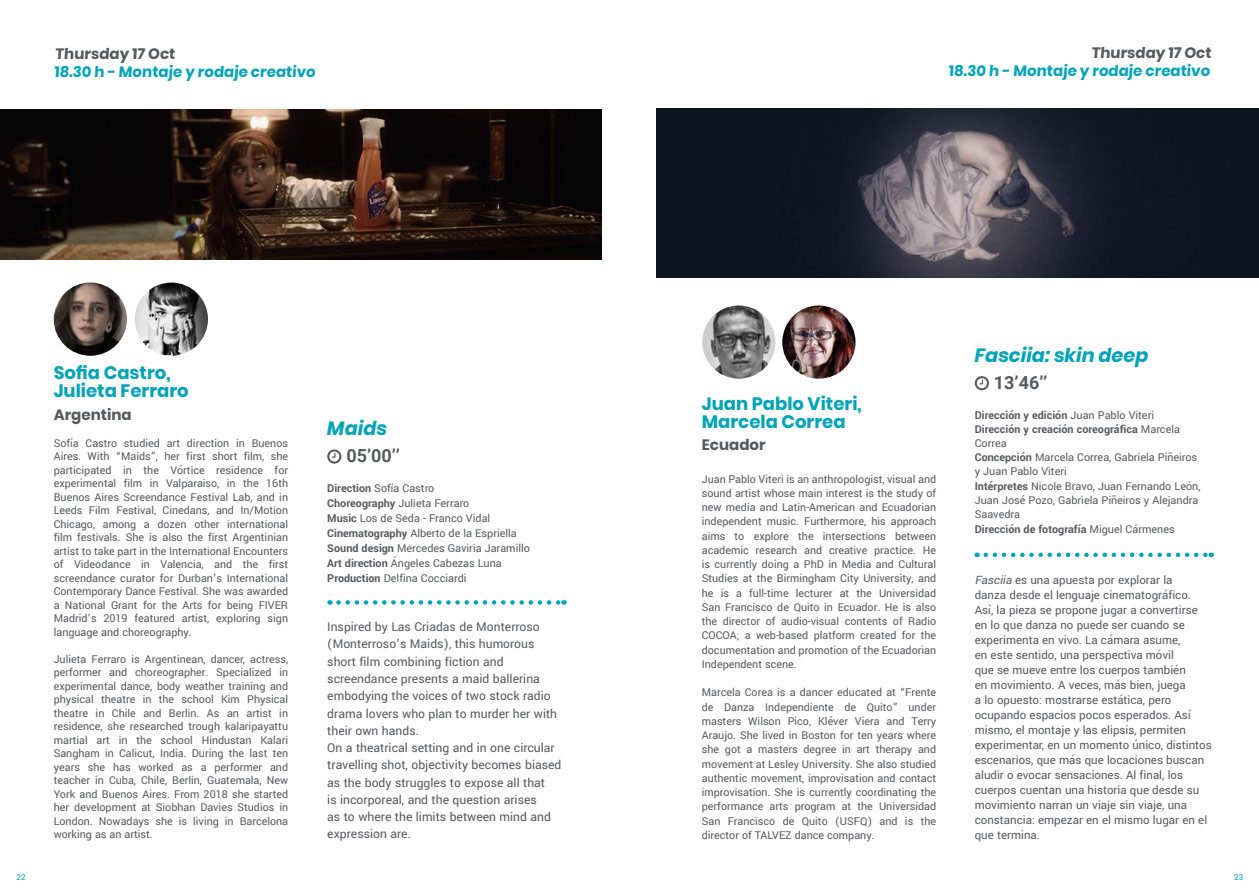
<style>
.page{position:relative;width:1259px;height:893px;background:#fff}
.page>*{position:absolute;margin:0;border:0;box-sizing:border-box;transform-origin:0 0}
.t1{font:italic 700 19.2px "Poppins";color:#00a4b9}
.t2{font:700 18px/18px "Poppins";color:#00a4b9}
.t3{font:700 18px "Roboto";color:#58595b}
.t4{font:700 15px "Poppins";color:#00a4b9}
.t5{font:700 15px "Poppins";color:#58595b}
.t6{font:13.5px/17.2px "Yantramanav";color:#58595b}
.t7{font:12.75px/15px "Yantramanav";color:#58595b}
.t8{font:12px/13.5px "Yantramanav";color:#58595b;text-align:justify}
.t9{font:9px "Yantramanav";color:#00a4b9}
.s1{font-weight:700}
.s2{font-style:italic}
</style>
<div class="page">
<img style="left:0;top:109px;width:601px;height:150px">
<svg style="left:338px;top:600px;width:226px;height:5px"></svg>
<svg style="left:327px;top:449px;width:14px;height:15px"></svg>
<img style="left:54px;top:283px;width:73px;height:73px;border-radius:37px">
<img style="left:135px;top:283px;width:73px;height:73px;border-radius:37px">
<img style="left:656px;top:108px;width:603px;height:169px">
<svg style="left:985px;top:553px;width:226px;height:4px"></svg>
<svg style="left:974px;top:376px;width:15px;height:14px"></svg>
<img style="left:702px;top:305px;width:73px;height:74px;border-radius:37px">
<img style="left:782px;top:305px;width:73px;height:74px;border-radius:37px">
<p class="t5" style="left:55px;top:43px;width:123px">Thursday 17 Oct</p>
<p class="t4" style="left:54px;top:61px;width:264px">18.30 h - Montaje y rodaje creativo</p>
<h2 class="t2" style="left:54px;top:364px;width:136px">Sofia Castro,<br>Julieta Ferraro</h2>
<p class="t5" style="left:54px;top:404px;width:79px">Argentina</p>
<p class="t8" style="left:54px;top:436px;width:236px">Sofía Castro studied art direction in Buenos Aires. With “Maids”, her first short film, she participated in the Vórtice residence for experimental film in Valparaiso, in the 16th Buenos Aires Screendance Festival Lab, and in Leeds Film Festival, Cinedans, and In/Motion Chicago, among a dozen other international film festivals. She is also the first Argentinian artist to take part in the International Encounters of Videodance in Valencia, and the first screendance curator for Durban’s International Contemporary Dance Festival. She was awarded a National Grant for the Arts for being FIVER Madrid’s 2019 featured artist, exploring sign language and choreography.</p>
<p class="t8" style="left:54px;top:652px;width:236px">Julieta Ferraro is Argentinean, dancer, actress, performer and choreographer. Specialized in experimental dance, body weather training and physical theatre in the school Kim Physical theatre in Chile and Berlin. As an artist in residence, she researched trough kalaripayattu martial art in the school Hindustan Kalari Sangham in Calicut, India. During the last ten years she has worked as a performer and teacher in Cuba, Chile, Berlin, Guatemala, New York and Buenos Aires. From 2018 she started her development at Siobhan Davies Studios in London. Nowadays she is living in Barcelona working as an artist.</p>
<h1 class="t1" style="left:327px;top:415px;width:61px">Maids</h1>
<h2 class="t3" style="left:346px;top:446px;width:55px">05’00’’</h2>
<p class="t8" style="left:327px;top:481px;width:204px;line-height:15px;text-align:left"><span class="s1">Direction</span> Sofía Castro<br><span class="s1">Choreography</span> Julieta Ferraro<br><span class="s1">Music</span> Los de Seda - Franco Vidal <span class="s1">Cinematography</span> Alberto de la Espriella <span class="s1">Sound design</span> Mercedes Gaviria Jaramillo <span class="s1">Art direction</span> Ángeles Cabezas Luna <span class="s1">Production</span> Delfina Cocciardi</p>
<p class="t6" style="left:327px;top:619px;width:236px">Inspired by Las Criadas de Monterroso (Monterroso’s Maids), this humorous short film combining fiction and screendance presents a maid ballerina embodying the voices of two stock radio drama lovers who plan to murder her with their own hands.<br>On a theatrical setting and in one circular travelling shot, objectivity becomes biased as the body struggles to expose all that<br>is incorporeal, and the question arises<br>as to where the limits between mind and expression are.</p>
<p class="t5" style="left:1091px;top:43px;width:123px">Thursday 17 Oct</p>
<p class="t4" style="left:948px;top:61px;width:264px">18.30 h - Montaje y rodaje creativo</p>
<h2 class="t2" style="left:702px;top:395px;width:161px">Juan Pablo Viteri,<br>Marcela Correa</h2>
<p class="t5" style="left:702px;top:435px;width:65px">Ecuador</p>
<p class="t8" style="left:702px;top:472px;width:236px;line-height:14.2px">Juan Pablo Viteri is an anthropologist, visual and sound artist whose main interest is the study of new media and Latin-American and Ecuadorian independent music. Furthermore, his approach aims to explore the intersections between academic research and creative practice. He is currently doing a PhD in Media and Cultural Studies at the Birmingham City University, and he is a full-time lecturer at the Universidad San Francisco de Quito in Ecuador. He is also the director of audio-visual contents of Radio COCOA; a web-based platform created for the documentation and promotion of the Ecuadorian Independent scene.</p>
<p class="t8" style="left:702px;top:686px;width:236px;line-height:14.2px">Marcela Corea is a dancer educated at “Frente de Danza Independiente de Quito” under masters Wilson Pico, Kléver Viera and Terry Araujo. She lived in Boston for ten years where she got a masters degree in art therapy and movement at Lesley University. She also studied authentic movement, improvisation and contact improvisation. She is currently coordinating the performance arts program at the Universidad San Francisco de Quito (USFQ) and is the director of TALVEZ dance company.</p>
<h1 class="t1" style="left:974px;top:342px;width:175px">Fasciia: skin deep</h1>
<h2 class="t3" style="left:994px;top:373px;width:55px">13’46’’</h2>
<p class="t8" style="left:974px;top:408px;width:227px;line-height:14.4px;text-align:left"><span class="s1">Dirección y edición</span> Juan Pablo Viteri <span class="s1">Dirección y creación coreográfica</span> Marcela Correa<br><span class="s1">Concepción</span> Marcela Correa, Gabriela Piñeiros y Juan Pablo Viteri<br><span class="s1">Intérpretes</span> Nicole Bravo, Juan Fernando León, Juan José Pozo, Gabriela Piñeiros y Alejandra Saavedra<br><span class="s1">Dirección de fotografía</span> Miguel Cármenes</p>
<p class="t7" style="left:974px;top:573px;width:238px"><span class="s2">Fasciia</span> es una apuesta por explorar la<br>danza desde el lenguaje cinematográfico.<br>Así, la pieza se propone jugar a convertirse en lo que danza no puede ser cuando se experimenta en vivo. La cámara asume,<br>en este sentido, una perspectiva móvil<br>que se mueve entre los cuerpos también<br>en movimiento. A veces, más bien, juega<br>a lo opuesto: mostrarse estática, pero ocupando espacios pocos esperados. Así mismo, el montaje y las elipsis, permiten experimentar, en un momento único, distintos escenarios, que más que locaciones buscan aludir o evocar sensaciones. Al final, los cuerpos cuentan una historia que desde su movimiento narran un viaje sin viaje, una constancia: empezar en el mismo lugar en el que termina.</p>
<p class="t9" style="left:17px;top:872px;width:11px">22</p>
<p class="t9" style="left:1234px;top:872px;width:11px">23</p>
</div>
